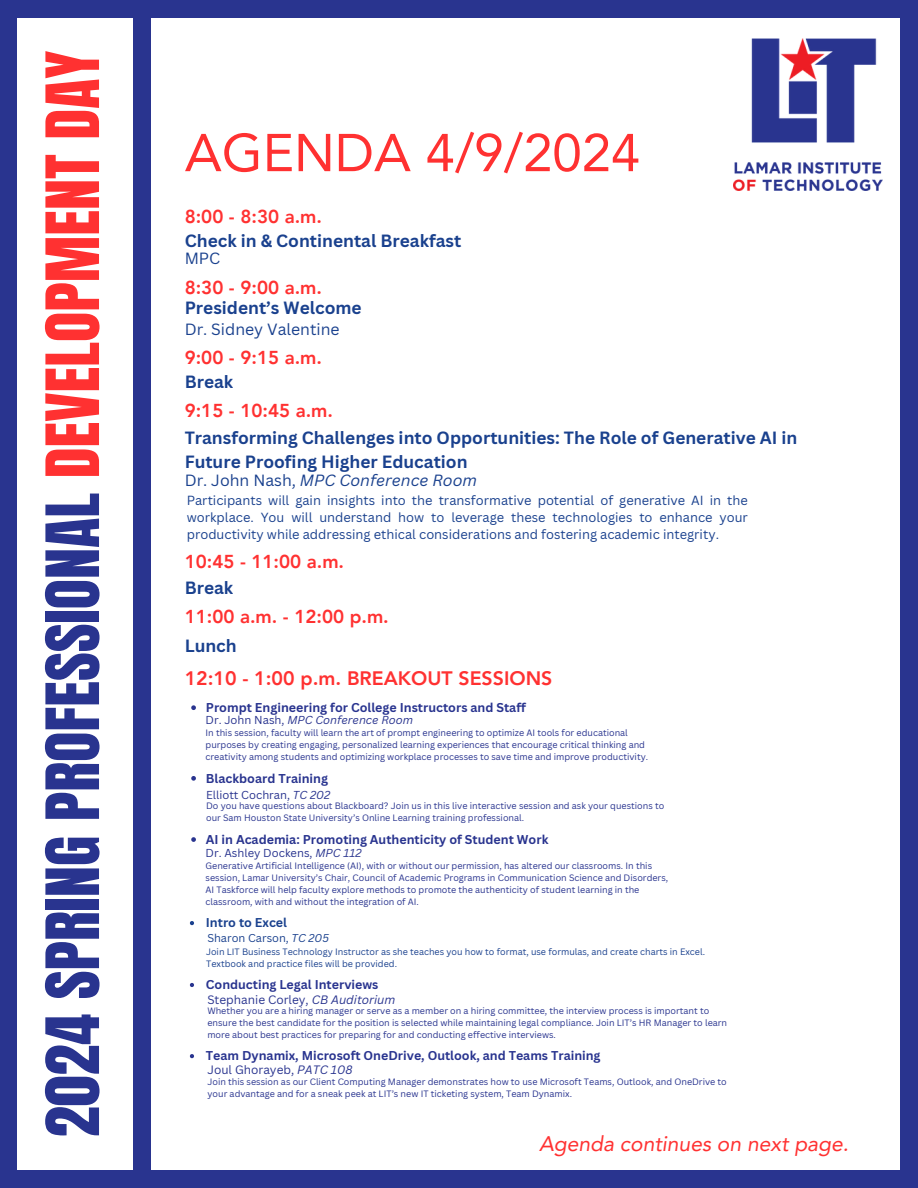
<style>
.page{position:relative;width:918px;height:1188px;background:#29348f}
.page>*{position:absolute;margin:0;border:0;box-sizing:border-box;transform-origin:0 0}
.t1{font:62.4px "Anton";color:#29348f}
.t2{font:52.65px "Avenir LT Pro";color:#ff3131}
.t3{font:italic 21.15px "Avenir LT Pro";color:#ff3131}
.t4{font:800 19.5px "Avenir LT Pro";color:#ff3131}
.t5{font:800 18.75px "Avenir LT Pro";color:#ff3131}
.t6{font:700 17.25px/23.7px "Canva Sans";color:#1a418e}
.t7{font:italic 15.75px "Canva Sans";color:#1a418e}
.t8{font:15.75px "Canva Sans";color:#1a418e}
.t9{font:12.9px/17.2px "Canva Sans";color:#1a418e;text-align:justify}
.t10{font:700 12.45px "Canva Sans";color:#29348f}
.t11{font:700 12.45px "Canva Sans";color:#1a418e}
.t12{font:11.85px "Canva Sans";color:#29348f}
.t13{font:11.25px "Canva Sans";color:#29348f}
.t14{font:italic 11.25px "Canva Sans";color:#29348f}
.t15{font:11.1px "Canva Sans";color:#1a418e}
.t16{font:9px/12px "Canva Sans";color:#29348f}
.t17{font:9px/12px "Canva Sans";color:#1a418e}
.s1{color:#ff3131}
.s2{font-style:normal}
.s3{font-style:italic}
</style>
<div class="page">
<div style="left:18px;top:18px;width:882px;height:1152px;background:#fff"></div>
<div style="left:134px;top:0;width:17px;height:1188px;background:#29348f"></div>
<img style="left:733px;top:39px;width:150px;height:152px">
<svg style="left:191px;top:705px;width:5px;height:5px"></svg>
<svg style="left:191px;top:776px;width:5px;height:5px"></svg>
<svg style="left:190px;top:983px;width:4px;height:4px"></svg>
<svg style="left:191px;top:837px;width:5px;height:5px"></svg>
<svg style="left:190px;top:1054px;width:4px;height:4px"></svg>
<svg style="left:190px;top:921px;width:4px;height:4px"></svg>
<h2 class="t1" style="left:28px;top:1137px;width:1088px;rotate:-90deg">2024 SPRING PROFESSIONAL <span class="s1">DEVELOPMENT DAY</span></h2>
<p class="t2" style="left:185px;top:131px;width:457px">AGENDA 4/9/2024</p>
<h3 class="t5" style="left:185px;top:209px;width:139px">8:00 - 8:30 a.m.</h3>
<h5 class="t8" style="left:185px;top:247px;width:37px">MPC</h5>
<h6 class="t6" style="left:185px;top:228px;width:278px">Check in &amp; Continental Breakfast</h6>
<h5 class="t5" style="left:185px;top:279px;width:139px">8:30 - 9:00 a.m.</h5>
<h5 class="t6" style="left:185px;top:295px;width:178px">President’s Welcome</h5>
<p class="t8" style="left:185px;top:318px;width:156px">Dr. Sidney Valentine</p>
<h5 class="t5" style="left:185px;top:350px;width:139px">9:00 - 9:15 a.m.</h5>
<h5 class="t6" style="left:185px;top:370px;width:50px">Break</h5>
<h5 class="t5" style="left:185px;top:403px;width:150px">9:15 - 10:45 a.m.</h5>
<p class="t6" style="left:185px;top:426px;width:614px">Transforming Challenges into Opportunities: The Role of Generative AI in<br>Future Proofing Higher Education</p>
<p class="t9" style="left:187px;top:491px;width:563px">Participants will gain insights into the transformative potential of generative AI in the workplace. You will understand how to leverage these technologies to enhance your productivity while addressing ethical considerations and fostering academic integrity.</p>
<h5 class="t5" style="left:185px;top:554px;width:161px">10:45 - 11:00 a.m.</h5>
<h5 class="t6" style="left:185px;top:575px;width:50px">Break</h5>
<h5 class="t5" style="left:185px;top:609px;width:206px">11:00 a.m. - 12:00 p.m.</h5>
<h5 class="t6" style="left:185px;top:633px;width:54px">Lunch</h5>
<h5 class="t7" style="left:185px;top:469px;width:294px"><span class="s2">Dr. John Nash,</span> MPC Conference Room</h5>
<p class="t4" style="left:185px;top:670px;width:369px">12:10 - 1:00 p.m. BREAKOUT SESSIONS</p>
<p class="t10" style="left:206px;top:699px;width:322px">Prompt Engineering for College Instructors and Staff</p>
<p class="t14" style="left:206px;top:712px;width:209px"><span class="s2">Dr. John Nash,</span> MPC Conference Room</p>
<p class="t16" style="left:206px;top:727px;width:444px">In this session, faculty will learn the art of prompt engineering to optimize AI tools for educational purposes by creating engaging, personalized learning experiences that encourage critical thinking and creativity among students and optimizing workplace processes to save time and improve productivity.</p>
<p class="t10" style="left:206px;top:769px;width:124px">Blackboard Training</p>
<p class="t13" style="left:206px;top:786px;width:126px">Elliott Cochran, <span class="s3">TC 202</span></p>
<p class="t16" style="left:206px;top:800px;width:460px">Do you have questions about Blackboard? Join us in this live interactive session and ask your questions to our Sam Houston State University’s Online Learning training professional.</p>
<p class="t10" style="left:206px;top:830px;width:344px">AI in Academia: Promoting Authenticity of Student Work</p>
<p class="t13" style="left:206px;top:845px;width:158px">Dr. Ashley Dockens, <span class="s3">MPC 112</span></p>
<p class="t16" style="left:206px;top:860px;width:464px">Generative Artificial Intelligence (AI), with or without our permission, has altered our classrooms. In this session, Lamar University’s Chair, Council of Academic Programs in Communication Science and Disorders, AI Taskforce will help faculty explore methods to promote the authenticity of student learning in the classroom, with and without the integration of AI.</p>
<p class="t11" style="left:206px;top:914px;width:83px">Intro to Excel</p>
<p class="t15" style="left:207px;top:930px;width:123px">Sharon Carson, <span class="s3">TC 205</span></p>
<h4 class="t17" style="left:206px;top:946px;width:501px">Join LIT Business Technology Instructor as she teaches you how to format, use formulas, and create charts in Excel.<br>Textbook and practice files will be provided.</h4>
<p class="t10" style="left:206px;top:976px;width:174px">Conducting Legal Interviews</p>
<p class="t12" style="left:207px;top:991px;width:190px">Stephanie Corley, <span class="s3">CB Auditorium</span></p>
<p class="t16" style="left:207px;top:1005px;width:521px">Whether you are a hiring manager or serve as a member on a hiring committee, the interview process is important to ensure the best candidate for the position is selected while maintaining legal compliance. Join LIT’s HR Manager to learn more about best practices for preparing for and conducting effective interviews.</p>
<p class="t10" style="left:206px;top:1047px;width:396px">Team Dynamix, Microsoft OneDrive, Outlook, and Teams Training</p>
<p class="t12" style="left:208px;top:1061px;width:147px">Joul Ghorayeb, <span class="s3">PATC 108</span></p>
<p class="t16" style="left:208px;top:1075px;width:521px">Join this session as our Client Computing Manager demonstrates how to use Microsoft Teams, Outlook, and OneDrive to your advantage and for a sneak peek at LIT’s new IT ticketing system, Team Dynamix.</p>
<h3 class="t3" style="left:539px;top:1135px;width:311px">Agenda continues on next page.</h3>
</div>
